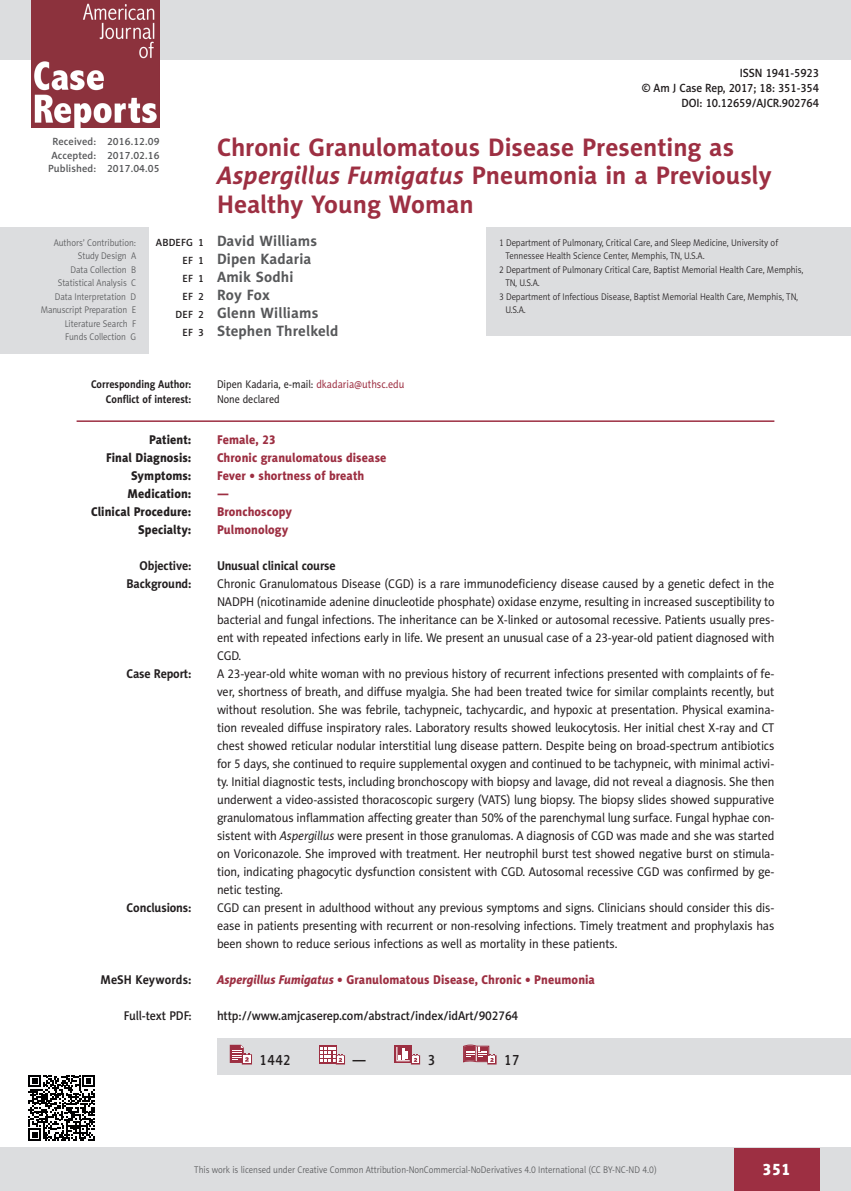
<style>
.page{position:relative;width:851px;height:1191px;background:#fff}
.page>*{position:absolute;margin:0;border:0;box-sizing:border-box;transform-origin:0 0}
.AJCR_Tytul{font:700 25.5px/28.5px "Naomi Sans EFN";color:#9d2f42}
.t1{font:16.5px "Naomi Sans EFN Heavy";color:#fff}
.AJCR_Autorzy{font:700 15px "Naomi Sans EFN";letter-spacing:.01em;color:#57585a}
.AJCR_dane{font:15px "Naomi Sans EFN Medium";letter-spacing:.03em;color:#231f20;scale:.9 1}
.AJCR_Summary_body{font:12.75px/18px "Naomi Sans EFN";letter-spacing:-.01em;color:#231f20;text-align:justify;scale:.95 1}
.AJCR_keywords{font:12.75px "Naomi Sans EFN Heavy";letter-spacing:.005em;color:#9d2f42;scale:.95 1}
.AJCR_keywords-2{font:12.75px "Naomi Sans EFN Heavy";letter-spacing:.005em;color:#231f20;scale:.95 1}
.AJCR_full_text_pdf{font:12.75px "Naomi Sans EFN Medium";letter-spacing:-.01em;color:#231f20;scale:.95 1}
.AJCR_Summary_body-2{font:700 12.75px "Naomi Sans EFN";letter-spacing:-.01em;color:#231f20;scale:.95 1}
.AJCR_keywords-3{font:700 12.75px "Naomi Sans EFN";letter-spacing:.005em;color:#231f20;scale:.95 1}
.AJCR_full_text_pdf-2{font:12px "Naomi Sans EFN Medium";letter-spacing:-.01em;color:#231f20;scale:.95 1}
.AJCR_Adres{font:11.25px "Naomi Sans EFN";color:#231f20;scale:.9 1}
.AJCR_Adres-2{font:700 11.25px "Naomi Sans EFN";color:#231f20;scale:.9 1}
.t2{font:10.5px "Naomi Sans EFN Medium";letter-spacing:.01em;color:#57585a}
.AJCR_Afiliacja{font:9.75px/13.5px "Naomi Sans EFN Light";color:#231f20;scale:.9 1}
.t3{font:9.75px "Naomi Sans EFN Light";color:#57585a;scale:.9 1}
.s1{font-style:italic}
.s2{font-family:"Naomi Sans EFN Medium";font-weight:400;font-size:10.5px;color:#231f20}
.s3{color:#9d2f42}
</style>
<div class="page">
<div style="left:217px;top:1038px;width:633px;height:36px;background:#dcdddf"></div>
<svg style="left:230px;top:1044px;width:22px;height:20px"></svg>
<div style="left:319px;top:1045px;width:17px;height:18px;background:#9d2f42"></div>
<svg style="left:320px;top:1046px;width:25px;height:18px"></svg>
<div style="left:394px;top:1045px;width:18px;height:18px;background:#9d2f42"></div>
<svg style="left:396px;top:1047px;width:24px;height:17px"></svg>
<svg style="left:463px;top:1044px;width:33px;height:20px"></svg>
<hr style="left:77px;top:420px;width:697px;height:2px;background:#9d2f42">
<div style="left:0;top:228px;width:149px;height:126px;background:#dcdddf"></div>
<div style="left:486px;top:228px;width:364px;height:108px;background:#dcdddf"></div>
<svg style="left:28px;top:1075px;width:67px;height:66px"></svg>
<div style="left:0;top:1148px;width:850px;height:43px;background:#dcdddf"></div>
<div style="left:733px;top:1147px;width:86px;height:43px;background:#9d2f42"></div>
<div style="left:0;top:0;width:850px;height:60px;background:#dcdddf"></div>
<img style="left:32px;top:0;width:127px;height:127px">
<p class="AJCR_full_text_pdf-2" style="left:739px;top:66px;width:85px">ISSN 1941-5923</p>
<p class="AJCR_full_text_pdf-2" style="left:641px;top:81px;width:188px">© Am J Case Rep, 2017; 18: 351-354</p>
<p class="AJCR_full_text_pdf-2" style="left:681px;top:96px;width:146px">DOI: 10.12659/AJCR.902764</p>
<p class="AJCR_Tytul" style="left:217px;top:133px;width:556px">Chronic Granulomatous Disease Presenting as<br><span class="s1">Aspergillus Fumigatus</span> Pneumonia in a Previously<br>Healthy Young Woman</p>
<p class="AJCR_Autorzy" style="left:156px;top:232px;width:163px"><span class="s2">ABDEFG 1</span> David Williams</p>
<p class="AJCR_Autorzy" style="left:182px;top:250px;width:130px"><span class="s2">EF 1</span> Dipen Kadaria</p>
<p class="AJCR_Autorzy" style="left:182px;top:268px;width:112px"><span class="s2">EF 1</span> Amik Sodhi</p>
<p class="AJCR_Autorzy" style="left:182px;top:286px;width:89px"><span class="s2">EF 2</span> Roy Fox</p>
<p class="AJCR_Autorzy" style="left:176px;top:304px;width:144px"><span class="s2">DEF 2</span> Glenn Williams</p>
<p class="AJCR_Autorzy" style="left:182px;top:322px;width:157px"><span class="s2">EF 3</span> Stephen Threlkeld</p>
<p class="t2" style="left:52px;top:136px;width:109px">Received: 2016.12.09</p>
<p class="t2" style="left:51px;top:149px;width:110px">Accepted: 2017.02.16</p>
<p class="t2" style="left:48px;top:163px;width:113px">Published: 2017.04.05</p>
<p class="t3" style="left:54px;top:237px;width:93px">Authors’ Contribution:</p>
<p class="t3" style="left:78px;top:250px;width:66px">Study Design A</p>
<p class="t3" style="left:70px;top:264px;width:74px">Data Collection B</p>
<p class="t3" style="left:58px;top:277px;width:89px">Statistical Analysis C</p>
<p class="t3" style="left:55px;top:291px;width:92px">Data Interpretation D</p>
<p class="t3" style="left:41px;top:304px;width:107px">Manuscript Preparation E</p>
<p class="t3" style="left:65px;top:318px;width:81px">Literature Search F</p>
<p class="t3" style="left:65px;top:331px;width:80px">Funds Collection G</p>
<p class="AJCR_Afiliacja" style="left:505px;top:236px;width:304px;text-indent:-6px">1 Department of Pulmonary, Critical Care, and Sleep Medicine, University of<br>Tennessee Health Science Center, Memphis, TN, U.S.A.</p>
<p class="AJCR_Afiliacja" style="left:505px;top:263px;width:332px;text-indent:-6px">2 Department of Pulmonary Critical Care, Baptist Memorial Health Care, Memphis,<br>TN, U.S.A.</p>
<p class="AJCR_Afiliacja" style="left:505px;top:290px;width:326px;text-indent:-6px">3 Department of Infectious Disease, Baptist Memorial Health Care, Memphis, TN,<br>U.S.A.</p>
<p class="AJCR_Adres-2" style="left:91px;top:377px;width:113px">Corresponding Author:</p>
<p class="AJCR_Adres" style="left:217px;top:377px;width:210px">Dipen Kadaria, e-mail: <span class="s3">dkadaria@uthsc.edu</span></p>
<p class="AJCR_Adres-2" style="left:106px;top:393px;width:97px">Conflict of interest:</p>
<p class="AJCR_Adres" style="left:217px;top:393px;width:71px">None declared</p>
<p class="AJCR_keywords-2" style="left:149px;top:432px;width:46px">Patient:</p>
<p class="AJCR_keywords" style="left:217px;top:432px;width:63px">Female, 23</p>
<p class="AJCR_keywords-2" style="left:106px;top:450px;width:91px">Final Diagnosis:</p>
<p class="AJCR_keywords" style="left:217px;top:450px;width:180px">Chronic granulomatous disease</p>
<p class="AJCR_keywords-2" style="left:131px;top:468px;width:65px">Symptoms:</p>
<p class="AJCR_keywords" style="left:217px;top:468px;width:156px">Fever • shortness of breath</p>
<p class="AJCR_keywords-2" style="left:128px;top:486px;width:69px">Medication:</p>
<p class="AJCR_keywords" style="left:217px;top:486px;width:14px">—</p>
<p class="AJCR_keywords-2" style="left:91px;top:504px;width:107px">Clinical Procedure:</p>
<p class="AJCR_keywords" style="left:217px;top:504px;width:80px">Bronchoscopy</p>
<p class="AJCR_keywords-2" style="left:138px;top:522px;width:58px">Specialty:</p>
<p class="AJCR_keywords" style="left:217px;top:522px;width:77px">Pulmonology</p>
<p class="AJCR_Summary_body-2" style="left:139px;top:558px;width:56px">Objective:</p>
<p class="AJCR_Summary_body-2" style="left:217px;top:558px;width:126px">Unusual clinical course</p>
<p class="AJCR_Summary_body-2" style="left:126px;top:576px;width:70px">Background:</p>
<p class="AJCR_Summary_body" style="left:217px;top:575px;width:588px">Chronic Granulomatous Disease (CGD) is a rare immunodeficiency disease caused by a genetic defect in the NADPH (nicotinamide adenine dinucleotide phosphate) oxidase enzyme, resulting in increased susceptibility to bacterial and fungal infections. The inheritance can be X-linked or autosomal recessive. Patients usually pres&shy;ent with repeated infections early in life. We present an unusual case of a 23-year-old patient diagnosed with CGD.</p>
<p class="AJCR_Summary_body-2" style="left:126px;top:666px;width:70px">Case Report:</p>
<p class="AJCR_Summary_body" style="left:217px;top:665px;width:588px">A 23-year-old white woman with no previous history of recurrent infections presented with complaints of fe&shy;ver, shortness of breath, and diffuse myalgia. She had been treated twice for similar complaints recently, but without resolution. She was febrile, tachypneic, tachycardic, and hypoxic at presentation. Physical examina&shy;tion revealed diffuse inspiratory rales. Laboratory results showed leukocytosis. Her initial chest X-ray and CT chest showed reticular nodular interstitial lung disease pattern. Despite being on broad-spectrum antibiotics for 5 days, she continued to require supplemental oxygen and continued to be tachypneic, with minimal activi&shy;ty. Initial diagnostic tests, including bronchoscopy with biopsy and lavage, did not reveal a diagnosis. She then underwent a video-assisted thoracoscopic surgery (VATS) lung biopsy. The biopsy slides showed suppurative granulomatous inflammation affecting greater than 50% of the parenchymal lung surface. Fungal hyphae con&shy;sistent with <span class="s1">Aspergillus</span> were present in those granulomas. A diagnosis of CGD was made and she was started on Voriconazole. She improved with treatment. Her neutrophil burst test showed negative burst on stimula&shy;tion, indicating phagocytic dysfunction consistent with CGD. Autosomal recessive CGD was confirmed by ge&shy;netic testing.</p>
<p class="AJCR_Summary_body-2" style="left:127px;top:900px;width:70px">Conclusions:</p>
<p class="AJCR_Summary_body" style="left:217px;top:899px;width:588px">CGD can present in adulthood without any previous symptoms and signs. Clinicians should consider this dis&shy;ease in patients presenting with recurrent or non-resolving infections. Timely treatment and prophylaxis has been shown to reduce serious infections as well as mortality in these patients.</p>
<p class="AJCR_keywords-3" style="left:100px;top:972px;width:97px">MeSH Keywords:</p>
<p class="AJCR_keywords" style="left:217px;top:972px;width:399px"><span class="s1">Aspergillus Fumigatus</span> • Granulomatous Disease, Chronic • Pneumonia</p>
<p class="AJCR_full_text_pdf" style="left:124px;top:1008px;width:73px">Full-text PDF:</p>
<p class="AJCR_full_text_pdf" style="left:217px;top:1008px;width:318px">http://www.amjcaserep.com/abstract/index/idArt/902764</p>
<p class="AJCR_dane" style="left:259px;top:1050px;width:36px">1442</p>
<p class="AJCR_dane" style="left:352px;top:1050px;width:16px">—</p>
<p class="AJCR_dane" style="left:427px;top:1050px;width:10px">3</p>
<p class="AJCR_dane" style="left:504px;top:1050px;width:19px">17</p>
<p class="t3" style="left:194px;top:1164px;width:515px">This work is licensed under Creative Common Attribution-NonCommercial-NoDerivatives 4.0 International (CC BY-NC-ND 4.0)</p>
<p class="t1" style="left:762px;top:1159px;width:30px">351</p>
</div>
